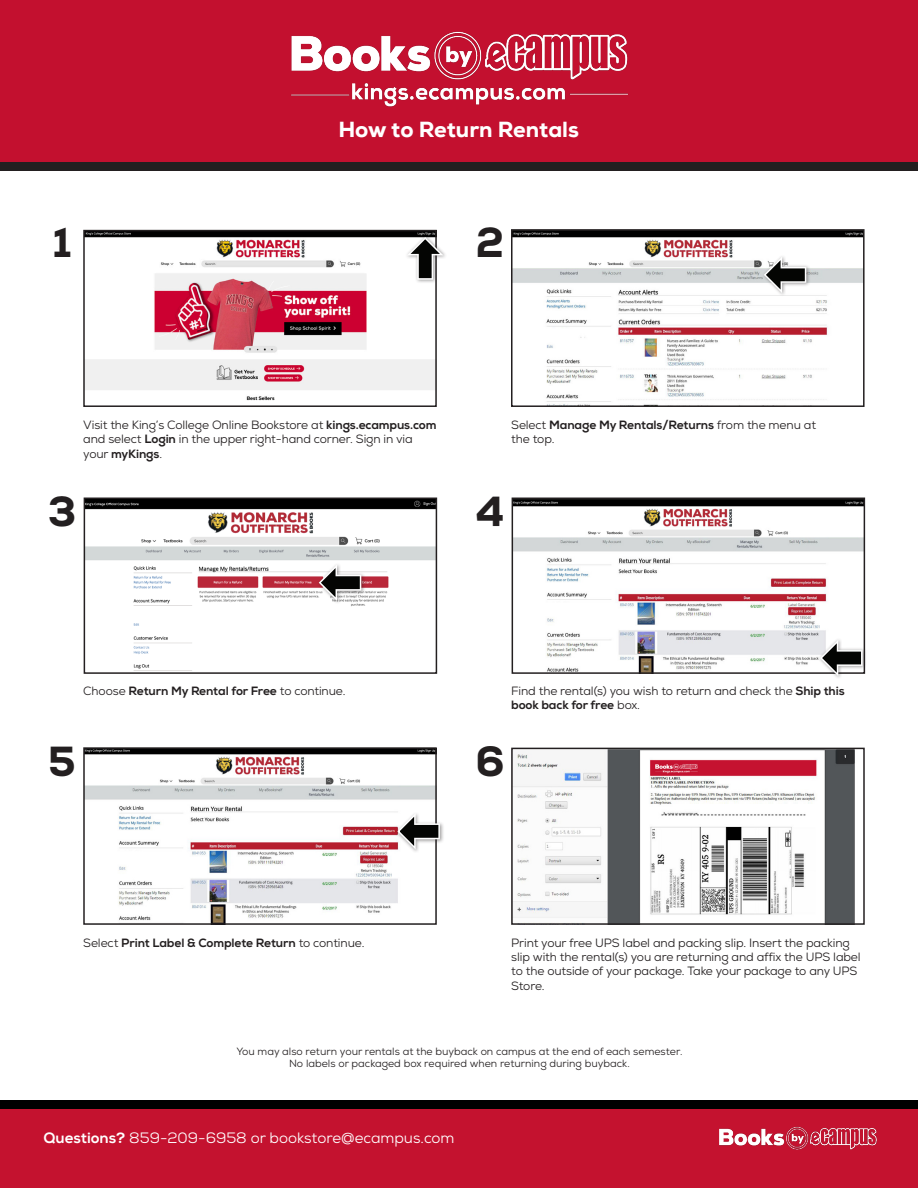
<style>
.page{position:relative;width:918px;height:1188px;background:#fff}
.page>*{position:absolute;margin:0;border:0;box-sizing:border-box;transform-origin:0 0}
.t1{font:800 42px "Nexa";color:#231f20}
.t2{font:800 21.9px "Nexa";color:#fff}
.t3{font:15px "Nexa";color:#fff}
.t4{font:12px/14.4px "Nexa";letter-spacing:-.01em;color:#231f20}
.t5{font:800 12px "Nexa";letter-spacing:-.01em;color:#231f20}
.t6{font:10.5px "Nexa";color:#231f20}
.s1{font-weight:800}
.s2{font-weight:400}
</style>
<div class="page">
<img style="left:87px;top:501px;width:347px;height:170px">
<div style="left:84px;top:498px;width:353px;height:176px;border:2px solid #231f20"></div>
<img style="left:515px;top:501px;width:347px;height:170px">
<div style="left:512px;top:498px;width:353px;height:176px;border:2px solid #231f20"></div>
<div style="left:818px;top:637px;width:49px;height:43px;background:#231f20;opacity:.45"></div>
<svg style="left:820px;top:640px;width:43px;height:36px"></svg>
<div style="left:0;top:0;width:918px;height:167px;background:#c3102f"></div>
<div style="left:0;top:162px;width:918px;height:9px;background:#231f20"></div>
<img style="left:291px;top:31px;width:338px;height:76px">
<div style="left:0;top:1109px;width:918px;height:79px;background:#c4122f"></div>
<img style="left:719px;top:1126px;width:158px;height:24px">
<div style="left:0;top:1100px;width:918px;height:8px;background:#000"></div>
<img style="left:514px;top:751px;width:341px;height:171px">
<div style="left:511px;top:748px;width:354px;height:177px;border:2px solid #231f20"></div>
<img style="left:86px;top:750px;width:348px;height:172px">
<div style="left:83px;top:747px;width:354px;height:178px;border:2px solid #231f20"></div>
<img style="left:86px;top:233px;width:348px;height:168px">
<div style="left:83px;top:230px;width:354px;height:177px;border:2px solid #231f20"></div>
<img style="left:514px;top:232px;width:348px;height:170px">
<div style="left:511px;top:229px;width:354px;height:178px;border:2px solid #231f20"></div>
<div style="left:405px;top:235px;width:42px;height:49px;background:#231f20;opacity:.45"></div>
<svg style="left:407px;top:237px;width:36px;height:43px"></svg>
<div style="left:395px;top:811px;width:49px;height:42px;background:#231f20;opacity:.45"></div>
<svg style="left:397px;top:813px;width:43px;height:37px"></svg>
<div style="left:762px;top:254px;width:49px;height:43px;background:#231f20;opacity:.45"></div>
<svg style="left:764px;top:257px;width:42px;height:36px"></svg>
<div style="left:316px;top:562px;width:50px;height:43px;background:#231f20;opacity:.45"></div>
<svg style="left:319px;top:564px;width:42px;height:37px"></svg>
<p class="t1" style="left:53px;top:216px;width:21px">1</p>
<p class="t2" style="left:339px;top:116px;width:242px">How to Return Rentals</p>
<p class="t1" style="left:476px;top:216px;width:30px">2</p>
<p class="t4" style="left:83px;top:418px;width:355px">Visit the King’s College Online Bookstore at <span class="s1">kings.ecampus.com </span>and select <span class="s1">Login</span> in the upper right-hand corner. Sign in via your <span class="s1">myKings</span>.</p>
<p class="t5" style="left:511px;top:417px;width:306px"><span class="s2">Select</span> Manage My Rentals/Returns <span class="s2">from the menu at</span></p>
<p class="t4" style="left:511px;top:432px;width:45px">the top.</p>
<p class="t1" style="left:48px;top:485px;width:30px">3</p>
<p class="t1" style="left:476px;top:485px;width:30px">4</p>
<p class="t5" style="left:83px;top:683px;width:264px"><span class="s2">Choose</span> Return My Rental for Free <span class="s2">to continue.</span></p>
<p class="t4" style="left:511px;top:684px;width:335px">Find the rental(s) you wish to return and check the <span class="s1">Ship this book back for free</span> box.</p>
<p class="t1" style="left:48px;top:734px;width:29px">5</p>
<p class="t1" style="left:475px;top:734px;width:31px">6</p>
<p class="t5" style="left:83px;top:935px;width:283px"><span class="s2">Select</span> Print Label &amp; Complete Return <span class="s2">to continue.</span></p>
<p class="t4" style="left:511px;top:935px;width:351px">Print your free UPS label and packing slip. Insert the packing slip with the rental(s) you are returning and affix the UPS label to the outside of your package. Take your package to any UPS Store.</p>
<p class="t6" style="left:236px;top:1045px;width:447px">You may also return your rentals at the buyback on campus at the end of each semester.</p>
<p class="t6" style="left:289px;top:1057px;width:342px">No labels or packaged box required when returning during buyback.</p>
<p class="t3" style="left:44px;top:1128px;width:413px"><span class="s1">Questions?</span> 859-209-6958 or bookstore@ecampus.com</p>
</div>
